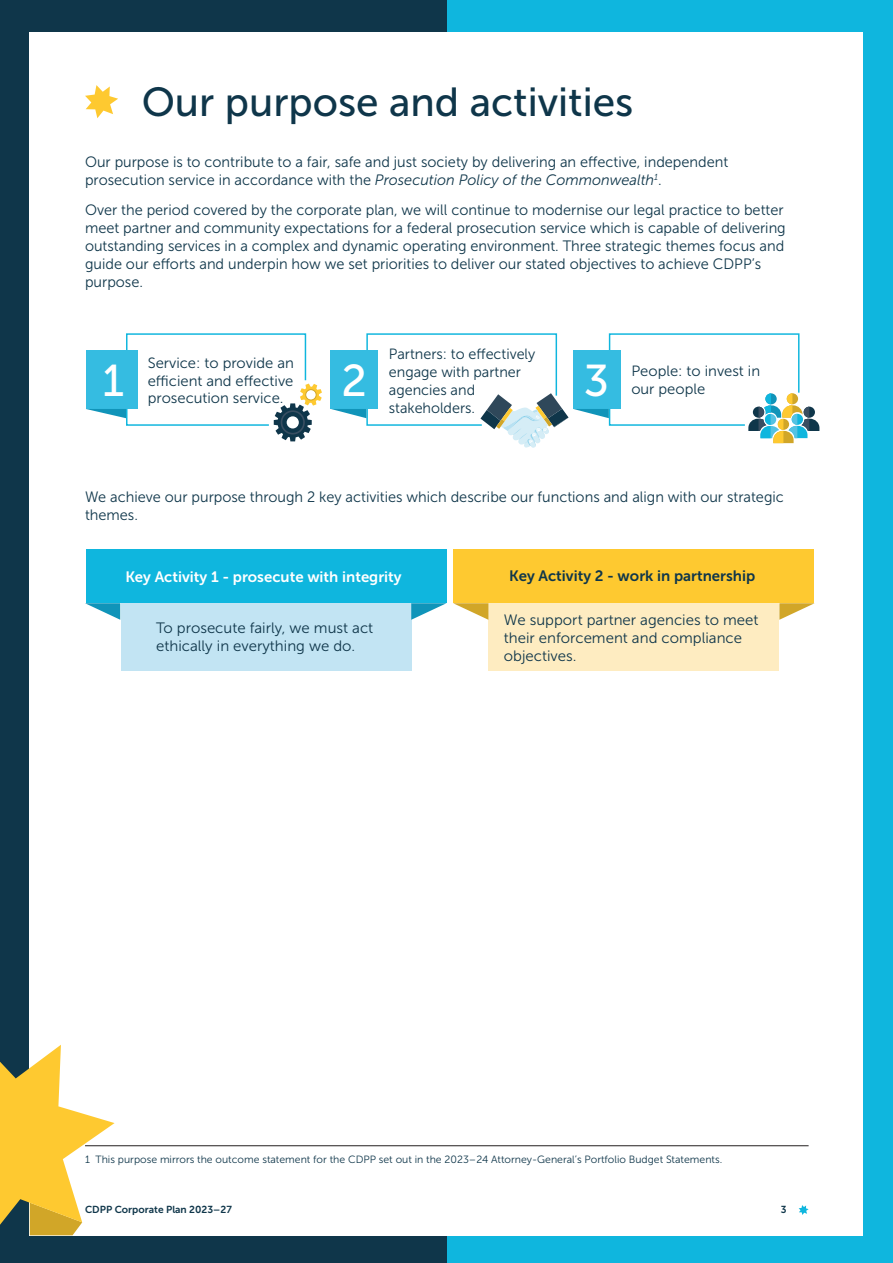
<style>
.page{position:relative;width:893px;height:1263px;background:#fff}
.page>*{position:absolute;margin:0;border:0;box-sizing:border-box;transform-origin:0 0}
.t1{font:44.4px "Museo Sans 500";color:#fff}
.Heading_1{font:40.5px "Museo Sans 500";color:#0f364a}
.Body{font:15px/18px "Museo Sans 300";color:#0f364a}
.Body-2{font:15px "Museo Sans 700";color:#fff}
.Body-3{font:15px "Museo Sans 700";color:#0f364a}
.t2{font:14.85px/17.9px "Museo Sans 300";color:#0f364a;text-align:justify}
.Footnote{font:10.5px "Museo Sans 300";color:#0f364a}
.t3{font:10.2px "Museo Sans 700";color:#0f364a}
.s1{font-style:italic}
</style>
<div class="page">
<div style="left:446px;top:0;width:447px;height:1263px;background:#0fb6de"></div>
<div style="left:0;top:0;width:446px;height:1263px;background:#0f364a"></div>
<div style="left:30px;top:32px;width:833px;height:1203px;background:#fff"></div>
<svg style="left:0;top:1035px;width:115px;height:201px"></svg>
<svg style="left:799px;top:1205px;width:10px;height:10px"></svg>
<svg style="left:85px;top:85px;width:33px;height:33px"></svg>
<div style="left:86px;top:549px;width:360px;height:54px;background:#0fb6de"></div>
<div style="left:121px;top:603px;width:291px;height:68px;background:#c2e4f3"></div>
<div style="left:453px;top:549px;width:361px;height:54px;background:#fec930"></div>
<div style="left:488px;top:603px;width:291px;height:68px;background:#feecc1"></div>
<svg style="left:85px;top:603px;width:35px;height:17px"></svg>
<svg style="left:411px;top:603px;width:35px;height:17px"></svg>
<svg style="left:453px;top:603px;width:35px;height:17px"></svg>
<svg style="left:779px;top:603px;width:36px;height:17px"></svg>
<svg style="left:86px;top:333px;width:236px;height:108px"></svg>
<svg style="left:331px;top:333px;width:488px;height:115px"></svg>
<hr style="left:85px;top:1145px;width:724px;height:1px;background:#231f20">
<p class="Heading_1" style="left:142px;top:80px;width:493px">Our purpose and activities</p>
<p class="Body" style="left:85px;top:153px;width:645px">Our purpose is to contribute to a fair, safe and just society by delivering an effective, independent prosecution service in accordance with the <span class="s1">Prosecution Policy of the Commonwealth</span><sup>1</sup>.</p>
<p class="Body" style="left:85px;top:201px;width:702px">Over the period covered by the corporate plan, we will continue to modernise our legal practice to better meet partner and community expectations for a federal prosecution service which is capable of delivering outstanding services in a complex and dynamic operating environment. Three strategic themes focus and guide our efforts and underpin how we set priorities to deliver our stated objectives to achieve CDPP’s purpose.</p>
<p class="t2" style="left:148px;top:354px;width:148px">Service: to provide an efficient and effective prosecution service.</p>
<p class="t2" style="left:389px;top:345px;width:148px;text-align:left">Partners: to effectively engage with partner agencies and stakeholders.</p>
<p class="t1" style="left:102px;top:357px;width:23px">1</p>
<p class="t1" style="left:341px;top:357px;width:27px">2</p>
<p class="t2" style="left:631px;top:362px;width:130px">People: to invest in</p>
<p class="t1" style="left:584px;top:357px;width:27px">3</p>
<p class="t2" style="left:631px;top:380px;width:75px">our people</p>
<p class="Body" style="left:85px;top:488px;width:700px">We achieve our purpose through 2 key activities which describe our functions and align with our strategic themes.</p>
<p class="Body-2" style="left:125px;top:568px;width:278px">Key Activity 1 - prosecute with integrity</p>
<p class="Body" style="left:156px;top:619px;width:219px">To prosecute fairly, we must act ethically in everything we do.</p>
<p class="Body-3" style="left:509px;top:568px;width:248px">Key Activity 2 - work in partnership</p>
<p class="Body" style="left:504px;top:610px;width:256px">We support partner agencies to meet their enforcement and compliance objectives.</p>
<p class="Footnote" style="left:85px;top:1154px;width:639px">1 This purpose mirrors the outcome statement for the CDPP set out in the 2023–24 Attorney-General’s Portfolio Budget Statements.</p>
<p class="t3" style="left:85px;top:1204px;width:148px">CDPP Corporate Plan 2023–27</p>
<p class="t3" style="left:781px;top:1204px;width:7px">3</p>
</div>
